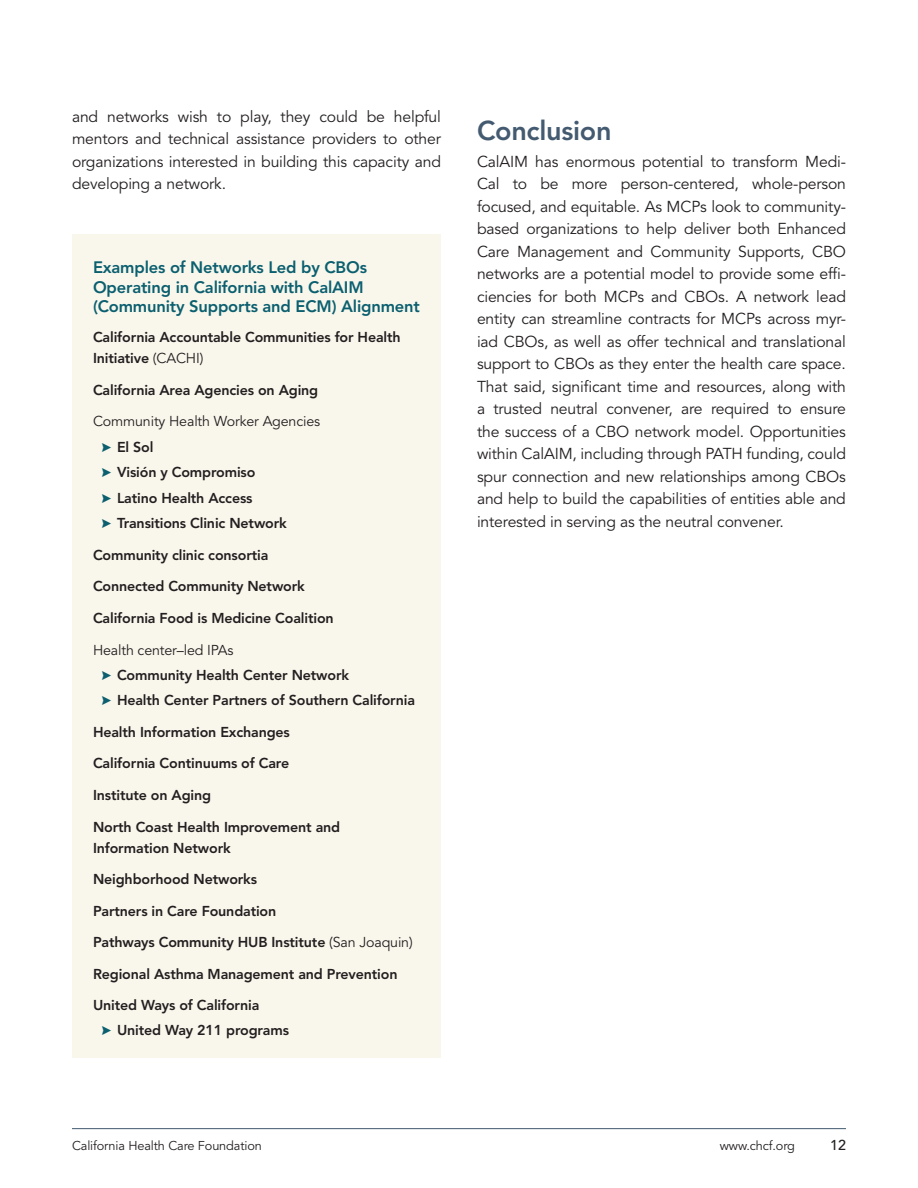
<style>
.page{position:relative;width:918px;height:1188px;background:#fff}
.page>*{position:absolute;margin:0;border:0;box-sizing:border-box;transform-origin:0 0}
.t1{font:800 27px "Avenir LT Std";letter-spacing:-.01em;color:#435a70}
.t2{font:800 16.5px/19.5px "Avenir LT Std";letter-spacing:-.01em;color:#0b5f6f}
.t3{font:15.75px/22.5px "Avenir LT Std";letter-spacing:-.01em;color:#231f20;text-align:justify}
.t4{font:800 14.25px/25.5px "Avenir LT Std";letter-spacing:-.01em;color:#231f20}
.t5{font:14.25px "Avenir LT Std";letter-spacing:-.01em;color:#231f20}
.t6{font:500 14.25px "Avenir LT Std";color:#231f20}
.t7{font:12.75px "Avenir LT Std";letter-spacing:-.01em;color:#231f20}
.s1{font-weight:400}
</style>
<div class="page">
<hr style="left:72px;top:1128px;width:774px;height:1px;background:#435a70">
<div style="left:72px;top:234px;width:369px;height:824px;background:#f9f7ec"></div>
<p class="t3" style="left:72px;top:105px;width:371px">and networks wish to play, they could be helpful mentors and technical assistance providers to other organizations interested in building this capacity and developing a network.</p>
<p class="t2" style="left:93px;top:258px;width:328px">Examples of Networks Led by CBOs<br>Operating in California with CalAIM (Community Supports and ECM) Alignment</p>
<p class="t4" style="left:93px;top:327px;width:309px;line-height:21px">California Accountable Communities for Health<br>Initiative <span class="s1">(CACHI)</span></p>
<p class="t4" style="left:93px;top:377px;width:227px">California Area Agencies on Aging</p>
<p class="t5" style="left:93px;top:413px;width:229px">Community Health Worker Agencies</p>
<p class="t4" style="left:117px;top:434px;width:171px">El Sol<br>Visión y Compromiso<br>Latino Health Access<br>Transitions Clinic Network</p>
<p class="t4" style="left:93px;top:542px;width:177px">Community clinic consortia</p>
<p class="t4" style="left:93px;top:574px;width:213px">Connected Community Network</p>
<p class="t4" style="left:93px;top:605px;width:242px">California Food is Medicine Coalition</p>
<p class="t5" style="left:93px;top:641px;width:142px">Health center–led IPAs</p>
<p class="t4" style="left:117px;top:662px;width:300px">Community Health Center Network<br>Health Center Partners of Southern California</p>
<p class="t4" style="left:93px;top:719px;width:198px">Health Information Exchanges</p>
<p class="t4" style="left:93px;top:751px;width:198px">California Continuums of Care</p>
<p class="t4" style="left:93px;top:782px;width:120px">Institute on Aging</p>
<p class="t4" style="left:93px;top:816px;width:249px;line-height:21px">North Coast Health Improvement and<br>Information Network</p>
<p class="t4" style="left:93px;top:866px;width:166px">Neighborhood Networks</p>
<p class="t4" style="left:93px;top:898px;width:185px">Partners in Care Foundation</p>
<p class="t4" style="left:93px;top:929px;width:321px">Pathways Community HUB Institute <span class="s1">(San Joaquin)</span></p>
<p class="t4" style="left:93px;top:961px;width:306px">Regional Asthma Management and Prevention</p>
<p class="t4" style="left:117px;top:992px;width:174px;text-indent:-24px">United Ways of California<br>United Way 211 programs</p>
<h1 class="t1" style="left:477px;top:114px;width:136px">Conclusion</h1>
<p class="t3" style="left:477px;top:150px;width:371px">CalAIM has enormous potential to transform Medi-Cal to be more person-centered, whole-person focused, and equitable. As MCPs look to community&shy;based organizations to help deliver both Enhanced Care Management and Community Supports, CBO networks are a potential model to provide some effi&shy;ciencies for both MCPs and CBOs. A network lead entity can streamline contracts for MCPs across myr&shy;iad CBOs, as well as offer technical and translational support to CBOs as they enter the health care space.<br>That said, significant time and resources, along with a trusted neutral convener, are required to ensure the success of a CBO network model. Opportunities within CalAIM, including through PATH funding, could spur connection and new relationships among CBOs and help to build the capabilities of entities able and interested in serving as the neutral convener.</p>
<p class="t7" style="left:72px;top:1138px;width:191px">California Health Care Foundation</p>
<p class="t7" style="left:720px;top:1138px;width:77px">www.chcf.org</p>
<p class="t6" style="left:830px;top:1136px;width:17px">12</p>
</div>
